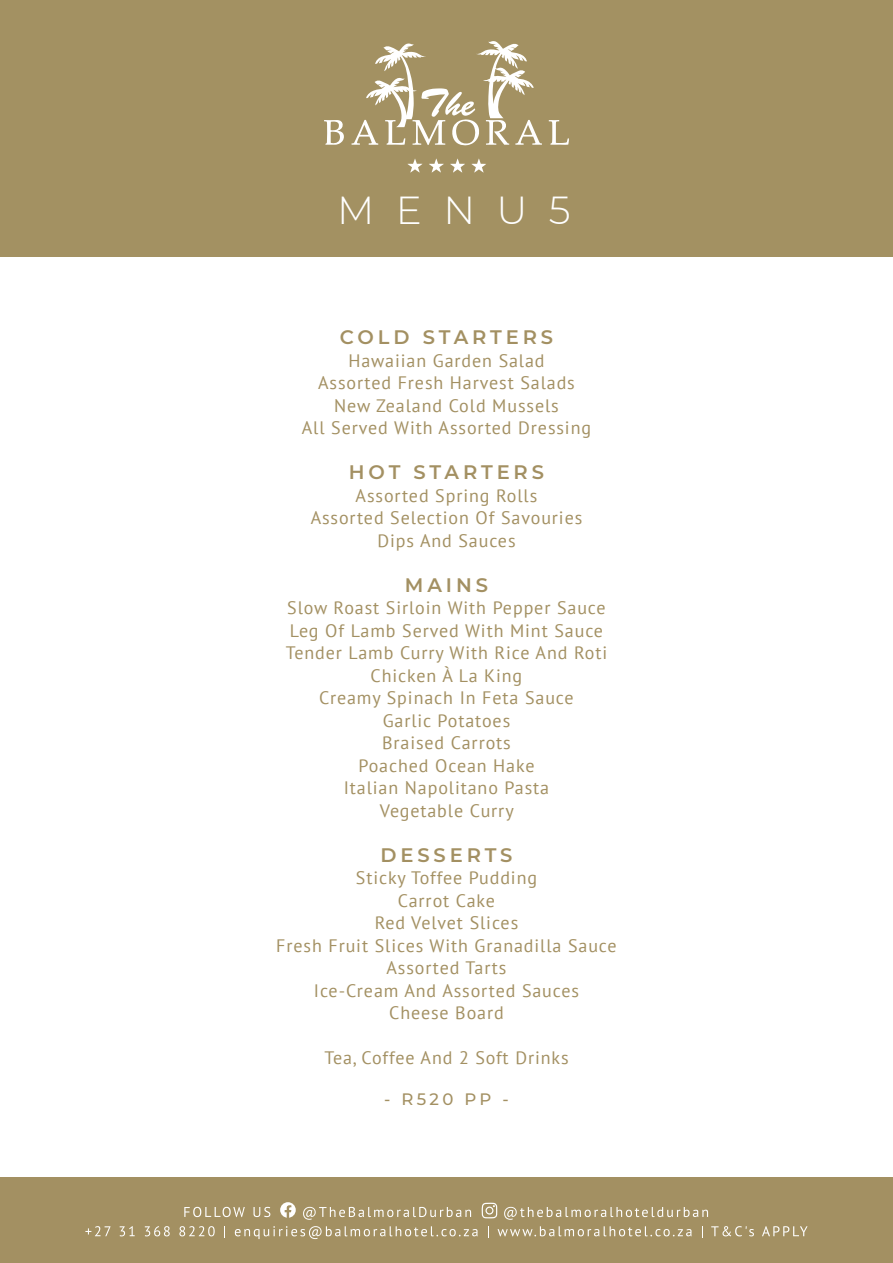
<style>
.page{position:relative;width:893px;height:1263px;background:#fff}
.page>*{position:absolute;margin:0;border:0;box-sizing:border-box;transform-origin:0 0}
.t1{font:300 39px "Montserrat";letter-spacing:.55em;color:#fff}
.t2{font:600 19.5px "Montserrat";letter-spacing:.2em;color:#a39062}
.t3{font:18px/22.5px "PT Sans";letter-spacing:.05em;color:#a39062;text-align:center}
.t4{font:500 16.5px "Montserrat";letter-spacing:.195em;color:#a39062}
</style>
<div class="page">
<div style="left:0;top:1178px;width:893px;height:85px;background:#a39062"></div>
<svg style="left:184px;top:1207px;width:61px;height:10px"></svg>
<svg style="left:253px;top:1207px;width:17px;height:10px"></svg>
<svg style="left:303px;top:1207px;width:168px;height:13px"></svg>
<svg style="left:504px;top:1207px;width:204px;height:13px"></svg>
<svg style="left:85px;top:1226px;width:25px;height:10px"></svg>
<svg style="left:120px;top:1226px;width:15px;height:10px"></svg>
<svg style="left:145px;top:1226px;width:25px;height:10px"></svg>
<svg style="left:179px;top:1226px;width:36px;height:10px"></svg>
<svg style="left:224px;top:1226px;width:1px;height:12px"></svg>
<svg style="left:235px;top:1226px;width:243px;height:13px"></svg>
<svg style="left:498px;top:1226px;width:194px;height:10px"></svg>
<svg style="left:711px;top:1226px;width:43px;height:10px"></svg>
<svg style="left:762px;top:1226px;width:46px;height:10px"></svg>
<svg style="left:280px;top:1202px;width:16px;height:16px"></svg>
<svg style="left:482px;top:1202px;width:15px;height:16px"></svg>
<div style="left:0;top:0;width:893px;height:256px;background:#a39162"></div>
<svg style="left:324px;top:120px;width:20px;height:25px"></svg>
<svg style="left:549px;top:120px;width:20px;height:25px"></svg>
<svg style="left:472px;top:159px;width:14px;height:14px"></svg>
<svg style="left:408px;top:159px;width:14px;height:14px"></svg>
<svg style="left:429px;top:159px;width:15px;height:14px"></svg>
<svg style="left:450px;top:159px;width:15px;height:14px"></svg>
<svg style="left:351px;top:41px;width:191px;height:105px"></svg>
<h1 class="t1" style="left:337px;top:184px;width:235px">MENU5</h1>
<p class="t2" style="left:340px;top:323px;width:215px">COLD STARTERS</p>
<p class="t3" style="left:302px;top:348px;width:291px">Hawaiian Garden Salad<br>Assorted Fresh Harvest Salads<br>New Zealand Cold Mussels<br>All Served With Assorted Dressing</p>
<p class="t2" style="left:349px;top:458px;width:197px">HOT STARTERS</p>
<p class="t3" style="left:311px;top:483px;width:273px">Assorted Spring Rolls<br>Assorted Selection Of Savouries<br>Dips And Sauces</p>
<p class="t2" style="left:405px;top:571px;width:85px">MAINS</p>
<p class="t3" style="left:286px;top:596px;width:323px">Slow Roast Sirloin With Pepper Sauce<br>Leg Of Lamb Served With Mint Sauce<br>Tender Lamb Curry With Rice And Roti<br>Chicken À La King<br>Creamy Spinach In Feta Sauce<br>Garlic Potatoes<br>Braised Carrots<br>Poached Ocean Hake<br>Italian Napolitano Pasta<br>Vegetable Curry</p>
<p class="t2" style="left:380px;top:841px;width:133px">DESSERTS</p>
<p class="t3" style="left:276px;top:866px;width:342px">Sticky Toffee Pudding<br>Carrot Cake<br>Red Velvet Slices<br>Fresh Fruit Slices With Granadilla Sauce<br>Assorted Tarts<br>Ice-Cream And Assorted Sauces<br>Cheese Board</p>
<p class="t3" style="left:324px;top:1046px;width:246px">Tea, Coffee And 2 Soft Drinks</p>
<p class="t4" style="left:384px;top:1087px;width:126px">- R520 PP -</p>
</div>
